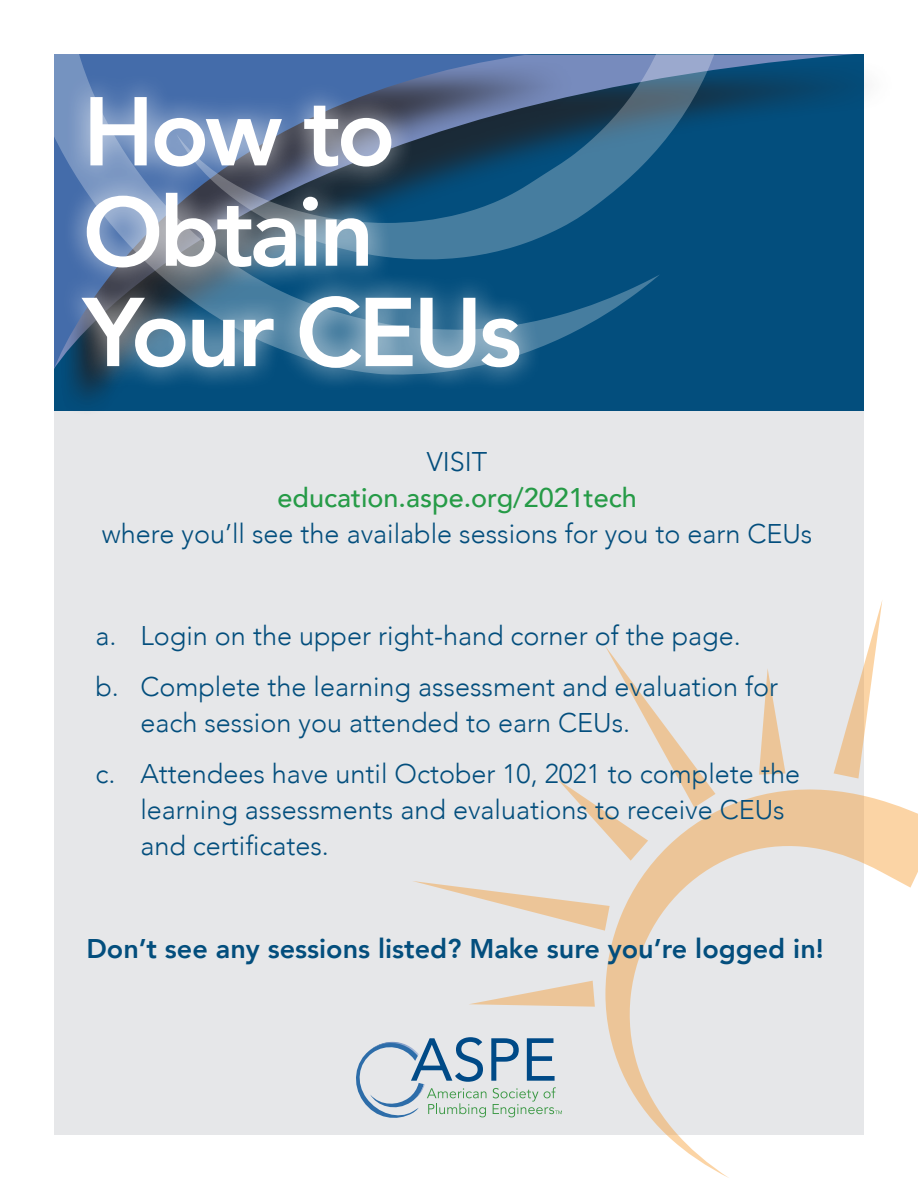
<style>
.page{position:relative;width:918px;height:1188px;background:#fff}
.page>*{position:absolute;margin:0;border:0;box-sizing:border-box;transform-origin:0 0}
.t1{font:800 96.45px/100.4px "Avenir";letter-spacing:-.04em;color:#fff}
.t2{font:300 27px/36px "Avenir";color:#034e7d}
.t3{font:800 27px "Avenir";color:#034e7d}
.s1{font-weight:500;color:#269b47}
</style>
<div class="page">
<div style="left:54px;top:411px;width:810px;height:723px;background:#e6e7e9"></div>
<div style="left:60px;top:60px;width:839px;height:359px;background:#231f20;opacity:.75"></div>
<svg style="left:733px;top:54px;width:122px;height:315px;background:#054e7c"></svg>
<div style="left:60px;top:60px;width:517px;height:357px;background:#231f20;opacity:.75"></div>
<div style="left:60px;top:73px;width:484px;height:319px;background:#fff;opacity:.75"></div>
<svg style="left:54px;top:54px;width:679px;height:321px;background:#416c91"></svg>
<svg style="left:605px;top:789px;width:313px;height:389px"></svg>
<svg style="left:558px;top:646px;width:158px;height:215px"></svg>
<svg style="left:413px;top:881px;width:197px;height:50px"></svg>
<svg style="left:759px;top:669px;width:27px;height:106px"></svg>
<svg style="left:469px;top:981px;width:126px;height:26px"></svg>
<svg style="left:834px;top:601px;width:48px;height:178px"></svg>
<svg style="left:356px;top:1037px;width:206px;height:81px"></svg>
<p class="t1" style="left:83px;top:82px;width:440px">How to<br>Obtain<br>Your CEUs</p>
<p class="t2" style="left:102px;top:444px;width:712px;text-align:center">VISIT<br><span class="s1">education.aspe.org/2021tech<br></span>where you’ll see the available sessions for you to earn CEUs</p>
<p class="t2" style="left:95px;top:618px;width:647px">a. Login on the upper right-hand corner of the page.</p>
<p class="t2" style="left:140px;top:669px;width:639px;text-indent:-45px">b. Complete the learning assessment and evaluation for each session you attended to earn CEUs.</p>
<p class="t2" style="left:140px;top:756px;width:661px;text-indent:-45px">c. Attendees have until October 10, 2021 to complete the learning assessments and evaluations to receive CEUs and certificates.</p>
<p class="t3" style="left:86px;top:927px;width:739px">Don’t see any sessions listed? Make sure you’re logged in!</p>
</div>
